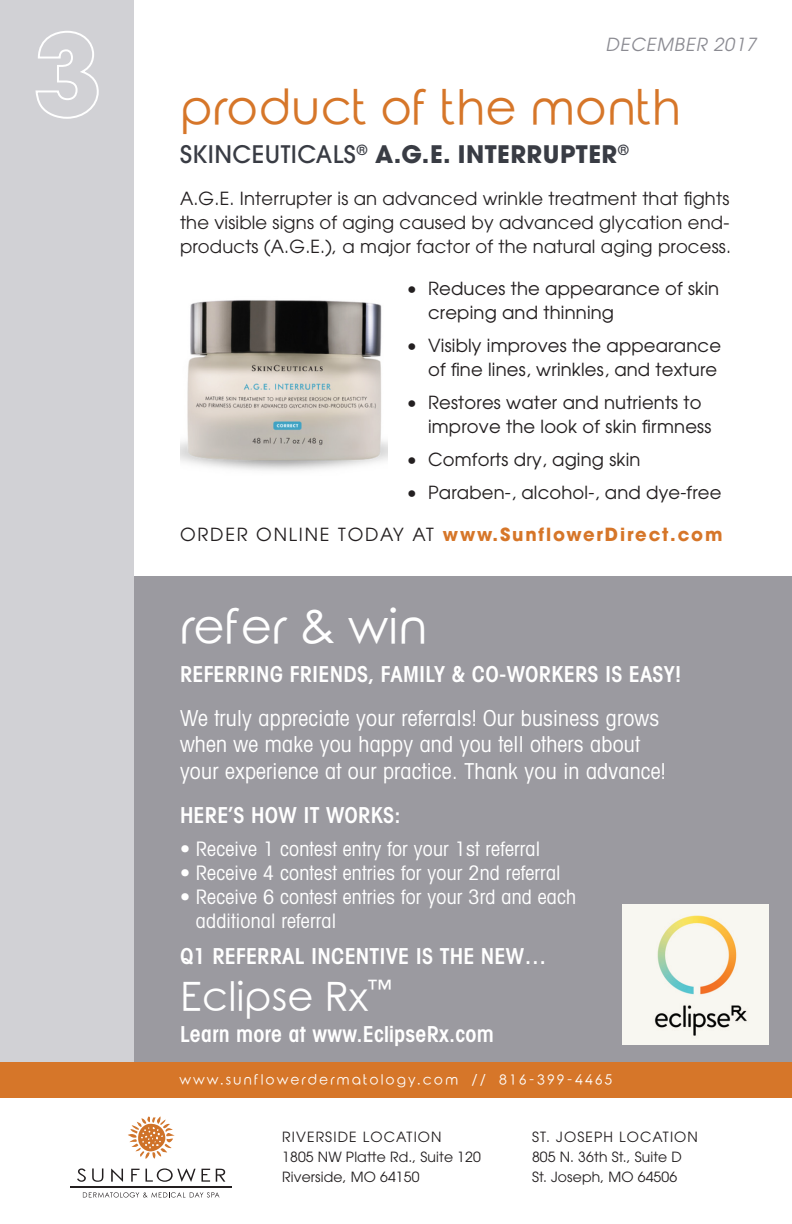
<style>
.page{position:relative;width:792px;height:1224px;background:#fff}
.page>*{position:absolute;margin:0;border:0;box-sizing:border-box;transform-origin:0 0}
.t1{font:48px "Rounded Elegance";color:#d67629}
.t2{font:48px "Rounded Elegance";color:#fff}
.t3{font:40px "Rounded Elegance";color:#fff}
.t4{font:700 24px "ITC Avant Garde Std";letter-spacing:.02em;color:#393c44}
.t5{font:condensed 22px/26.4px "Avant Garde";letter-spacing:.01em;color:#fff}
.t6{font:600 condensed 22px "Avant Garde";letter-spacing:.01em;color:#fff}
.t7{font:condensed 20px/24px "Avant Garde";letter-spacing:.01em;color:#fff}
.t8{font:18px/24px "Avant Garde";letter-spacing:.01em;color:#231f20}
.t9{font:18px/24px "ITC Avant Garde Std";letter-spacing:.01em;color:#231f20;text-align:justify}
.t10{font:700 18px "ITC Avant Garde Std";letter-spacing:.1em;color:#d67629}
.t11{font:italic 18px "Avant Garde";letter-spacing:.05em;color:#8b8b92}
.t12{font:14px/20px "ITC Avant Garde Std";letter-spacing:.01em;color:#231f20}
.t13{font:14px "Rounded Elegance";letter-spacing:.14em;color:#fff}
.t14{font:14px "ITC Avant Garde Std";letter-spacing:.08em;color:#231f20}
.s1{font-weight:500}
.s2{font-family:"Avant Garde";font-weight:400;color:#231f20}
</style>
<div class="page">
<div style="left:0;top:576px;width:792px;height:494px;background:#9b9aa0"></div>
<div style="left:0;top:0;width:134px;height:1067px;background:#d1d1d5"></div>
<img style="left:181px;top:300px;width:206px;height:171px">
<svg style="left:35px;top:31px;width:64px;height:88px"></svg>
<svg style="left:77px;top:1168px;width:9px;height:14px"></svg>
<svg style="left:92px;top:1168px;width:11px;height:14px"></svg>
<svg style="left:111px;top:1169px;width:12px;height:13px"></svg>
<svg style="left:131px;top:1169px;width:9px;height:13px"></svg>
<svg style="left:146px;top:1168px;width:50px;height:14px"></svg>
<svg style="left:202px;top:1169px;width:8px;height:13px"></svg>
<svg style="left:216px;top:1169px;width:9px;height:13px"></svg>
<hr style="left:70px;top:1186px;width:162px;height:2px;background:#231f20">
<svg style="left:83px;top:1192px;width:137px;height:6px"></svg>
<svg style="left:128px;top:1117px;width:47px;height:42px"></svg>
<div style="left:0;top:1062px;width:792px;height:36px;background:#d67629"></div>
<img style="left:622px;top:904px;width:147px;height:141px">
<p class="t11" style="left:606px;top:33px;width:152px">DECEMBER 2017</p>
<p class="t1" style="left:180px;top:79px;width:503px">product of the month</p>
<p class="t4" style="left:180px;top:138px;width:450px"><span class="s1">SKINCEUTICALS</span><sup>®</sup> A.G.E. INTERRUPTER<sup>®</sup></p>
<p class="t9" style="left:180px;top:186px;width:553px">A.G.E. Interrupter is an advanced wrinkle treatment that fights the visible signs of aging caused by advanced glycation end&shy;products (A.G.E.), a major factor of the natural aging process.</p>
<p class="t8" style="left:428px;top:276px;width:293px;text-indent:-21px">• Reduces the appearance of skin creping and thinning</p>
<p class="t8" style="left:407px;top:333px;width:316px;text-align:right">• Visibly improves the appearance of fine lines, wrinkles, and texture</p>
<p class="t8" style="left:428px;top:390px;width:285px;text-indent:-21px">• Restores water and nutrients to improve the look of skin firmness</p>
<p class="t8" style="left:407px;top:447px;width:235px">• Comforts dry, aging skin</p>
<p class="t8" style="left:407px;top:480px;width:316px">• Paraben-, alcohol-, and dye-free</p>
<p class="t10" style="left:180px;top:522px;width:544px"><span class="s2">ORDER ONLINE TODAY AT</span> www.SunflowerDirect.com</p>
<p class="t2" style="left:180px;top:598px;width:249px">refer &amp; win</p>
<p class="t6" style="left:180px;top:660px;width:503px">REFERRING FRIENDS, FAMILY &amp; CO-WORKERS IS EASY!</p>
<p class="t5" style="left:180px;top:704px;width:487px">We truly appreciate your referrals! Our business grows when we make you happy and you tell others about your experience at our practice. Thank you in advance!</p>
<p class="t6" style="left:180px;top:802px;width:222px">HERE’S HOW IT WORKS:</p>
<p class="t7" style="left:180px;top:836px;width:362px">• Receive 1 contest entry for your 1st referral</p>
<p class="t7" style="left:180px;top:860px;width:382px">• Receive 4 contest entries for your 2nd referral</p>
<p class="t7" style="left:196px;top:884px;width:382px;text-indent:-16px">• Receive 6 contest entries for your 3rd and each additional referral</p>
<p class="t6" style="left:180px;top:942px;width:368px">Q1 REFERRAL INCENTIVE IS THE NEW…</p>
<p class="t3" style="left:180px;top:973px;width:213px">Eclipse Rx<sup>™</sup></p>
<p class="t6" style="left:180px;top:1020px;width:315px">Learn more at www.EclipseRx.com</p>
<p class="t13" style="left:180px;top:1071px;width:434px">www.sunflowerdermatology.com // 816-399-4465</p>
<p class="t14" style="left:282px;top:1128px;width:161px">RIVERSIDE LOCATION</p>
<p class="t12" style="left:282px;top:1147px;width:200px">1805 NW Platte Rd., Suite 120</p>
<p class="t12" style="left:282px;top:1167px;width:139px">Riverside, MO 64150</p>
<p class="t14" style="left:532px;top:1128px;width:167px">ST. JOSEPH LOCATION</p>
<p class="t12" style="left:532px;top:1147px;width:151px">805 N. 36th St., Suite D<br>St. Joseph, MO 64506</p>
</div>
